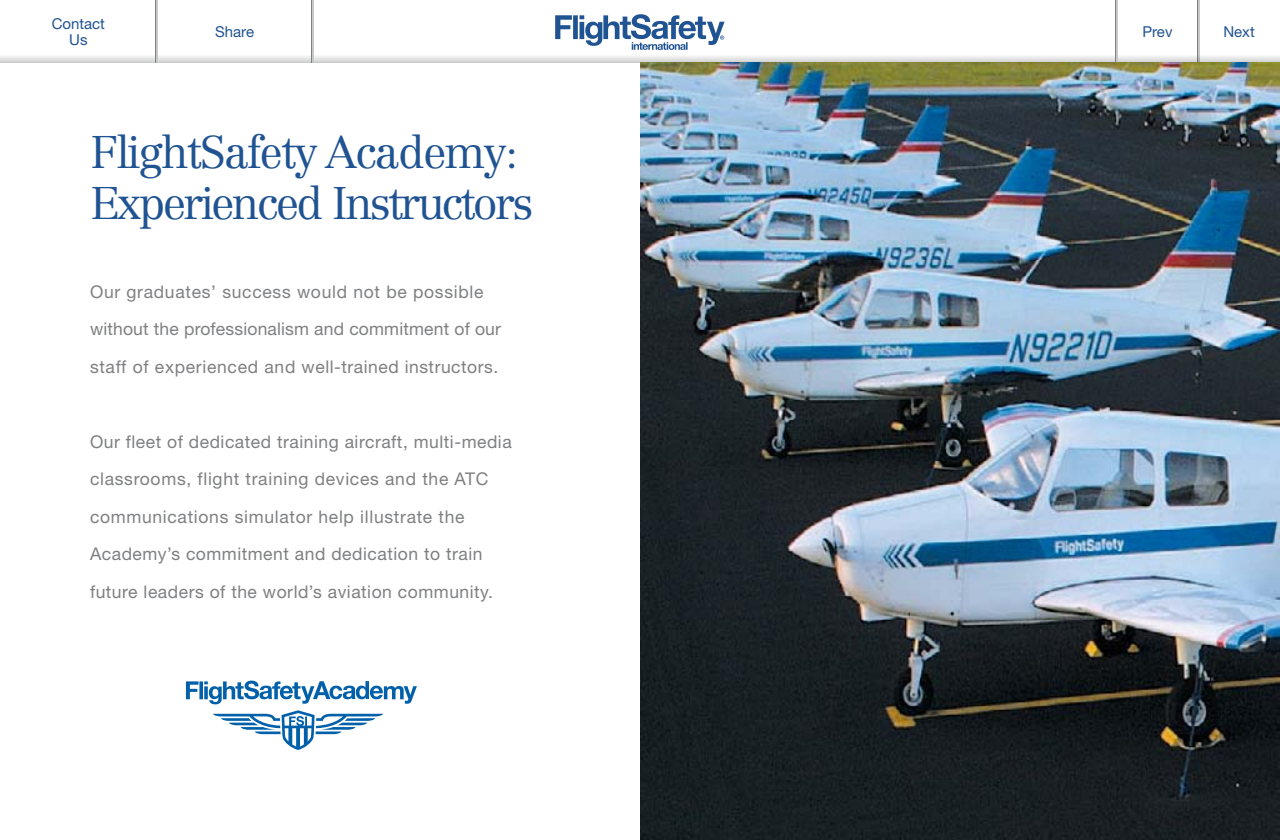
<style>
.page{position:relative;width:1280px;height:840px;background:#fff}
.page>*{position:absolute;margin:0;border:0;box-sizing:border-box;transform-origin:0 0}
.t1{font:300 45px/51.2px "Centennial";letter-spacing:-.06em;color:#205392}
.t2{font:17.5px/37.5px "Helvetica Neue";letter-spacing:.03em;color:#7e7f81}
.t3{font:15px/16.2px "Helvetica Neue";color:#205392;text-align:center}
</style>
<div class="page">
<hr style="left:1197px;top:0;width:1px;height:62px;background:#7e8083">
<hr style="left:1198px;top:0;width:2px;height:62px;background:#c7c8ca">
<svg style="left:555px;top:14px;width:170px;height:36px"></svg>
<svg style="left:0;top:54px;width:1280px;height:8px"></svg>
<hr style="left:156px;top:0;width:1px;height:62px;background:#7e8083">
<hr style="left:157px;top:0;width:1px;height:62px;background:#c7c8ca">
<hr style="left:311px;top:0;width:1px;height:62px;background:#7e8083">
<hr style="left:312px;top:0;width:2px;height:62px;background:#c7c8ca">
<hr style="left:1115px;top:0;width:2px;height:62px;background:#7e8083">
<hr style="left:1117px;top:0;width:1px;height:62px;background:#c7c8ca">
<img style="left:640px;top:62px;width:640px;height:778px">
<svg style="left:186px;top:681px;width:231px;height:69px"></svg>
<p class="t3" style="left:52px;top:15px;width:55px">Contact<br>Us</p>
<p class="t3" style="left:215px;top:23px;width:40px">Share</p>
<p class="t3" style="left:1143px;top:23px;width:31px">Prev</p>
<p class="t3" style="left:1223px;top:23px;width:33px">Next</p>
<h1 class="t1" style="left:90px;top:126px;width:445px">FlightSafety Academy:<br>Experienced Instructors</h1>
<p class="t2" style="left:90px;top:272px;width:413px">Our graduates’ success would not be possible without the professionalism and commitment of our staff of experienced and well-trained instructors.</p>
<p class="t2" style="left:90px;top:422px;width:423px">Our fleet of dedicated training aircraft, multi-media classrooms, flight training devices and the ATC communications simulator help illustrate the Academy’s commitment and dedication to train future leaders of the world’s aviation community.</p>
</div>
